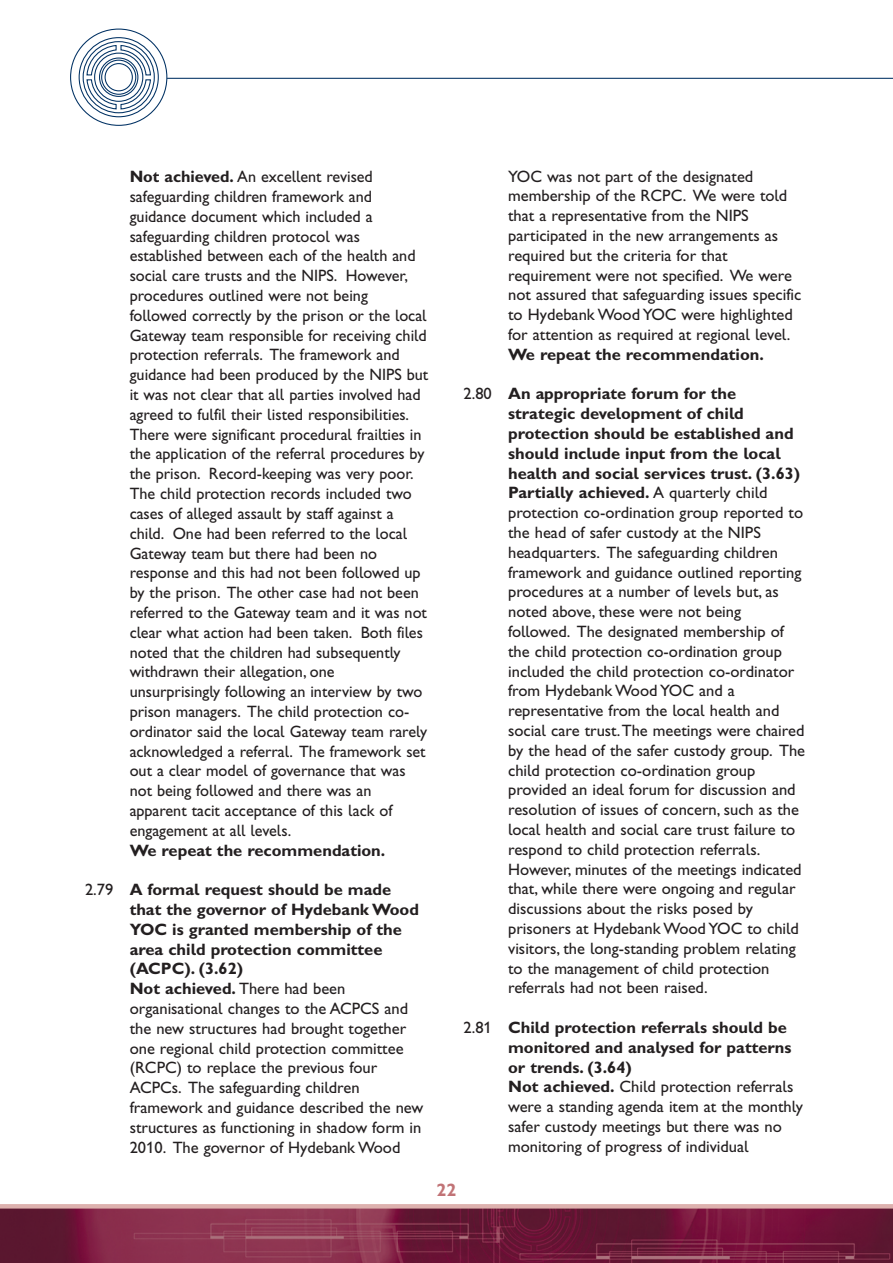
<style>
.page{position:relative;width:893px;height:1263px;background:#fff}
.page>*{position:absolute;margin:0;border:0;box-sizing:border-box;transform-origin:0 0}
.t1{font:18px "Gill Sans Hta Bold Plain";color:#c17376}
.t2{font:16.5px/19.8px "Gill Sans Hta";color:#231f20}
.t3{font:16.5px/19.8px "Gill Sans Hta Bold Plain";color:#231f20}
.s1{font-family:"Gill Sans Hta Bold Plain"}
.s2{font-family:"Gill Sans Hta"}
</style>
<div class="page">
<hr style="left:167px;top:78px;width:726px;height:1px;background:#003163">
<div style="left:83px;top:41px;width:72px;height:72px;border:1px solid #003163;border-radius:50%"></div>
<div style="left:79px;top:37px;width:80px;height:80px;border:1px solid #003163;border-radius:50%"></div>
<svg style="left:86px;top:44px;width:66px;height:66px"></svg>
<img style="left:0;top:1208px;width:893px;height:55px">
<hr style="left:0;top:1204px;width:893px;height:4px;background:#ddb1ae">
<p class="t2" style="left:130px;top:168px;width:300px"><span class="s1">Not achieved.</span> An excellent revised safeguarding children framework and guidance document which included a safeguarding children protocol was established between each of the health and social care trusts and the NIPS. However, procedures outlined were not being followed correctly by the prison or the local Gateway team responsible for receiving child protection referrals. The framework and guidance had been produced by the NIPS but it was not clear that all parties involved had agreed to fulfil their listed responsibilities.<br>There were significant procedural frailties in the application of the referral procedures by the prison. Record-keeping was very poor.<br>The child protection records included two cases of alleged assault by staff against a child. One had been referred to the local Gateway team but there had been no response and this had not been followed up by the prison. The other case had not been referred to the Gateway team and it was not clear what action had been taken. Both files noted that the children had subsequently withdrawn their allegation, one unsurprisingly following an interview by two prison managers. The child protection co&shy;ordinator said the local Gateway team rarely acknowledged a referral. The framework set out a clear model of governance that was not being followed and there was an apparent tacit acceptance of this lack of engagement at all levels.</p>
<p class="t3" style="left:130px;top:842px;width:257px">We repeat the recommendation.</p>
<p class="t3" style="left:130px;top:881px;width:291px;text-indent:-45px"><span class="s2">2.79</span> A formal request should be made that the governor of Hydebank Wood<br>YOC is granted membership of the area child protection committee (ACPC). (3.62)<br>Not achieved. <span class="s2">There had been</span></p>
<p class="t2" style="left:130px;top:1000px;width:295px">organisational changes to the ACPCS and the new structures had brought together one regional child protection committee (RCPC) to replace the previous four ACPCs. The safeguarding children framework and guidance described the new structures as functioning in shadow form in 2010. The governor of Hydebank Wood</p>
<p class="t2" style="left:508px;top:168px;width:295px">YOC was not part of the designated membership of the RCPC. We were told that a representative from the NIPS participated in the new arrangements as required but the criteria for that requirement were not specified. We were not assured that safeguarding issues specific to Hydebank Wood YOC were highlighted for attention as required at regional level.</p>
<p class="t3" style="left:508px;top:346px;width:257px">We repeat the recommendation.</p>
<p class="t3" style="left:508px;top:386px;width:294px;text-indent:-45px"><span class="s2">2.80</span> An appropriate forum for the strategic development of child protection should be established and should include input from the local health and social services trust. (3.63)<br>Partially achieved. <span class="s2">A quarterly child</span></p>
<p class="t2" style="left:508px;top:504px;width:298px">protection co-ordination group reported to the head of safer custody at the NIPS headquarters. The safeguarding children framework and guidance outlined reporting procedures at a number of levels but, as noted above, these were not being followed. The designated membership of the child protection co-ordination group included the child protection co-ordinator from Hydebank Wood YOC and a representative from the local health and social care trust.The meetings were chaired by the head of the safer custody group. The child protection co-ordination group provided an ideal forum for discussion and resolution of issues of concern, such as the local health and social care trust failure to respond to child protection referrals.<br>However, minutes of the meetings indicated that, while there were ongoing and regular discussions about the risks posed by prisoners at Hydebank Wood YOC to child visitors, the long-standing problem relating to the management of child protection referrals had not been raised.</p>
<p class="t3" style="left:508px;top:1019px;width:285px;text-indent:-45px"><span class="s2">2.81</span> Child protection referrals should be monitored and analysed for patterns or trends. (3.64)</p>
<p class="t2" style="left:508px;top:1078px;width:296px"><span class="s1">Not achieved.</span> Child protection referrals were a standing agenda item at the monthly safer custody meetings but there was no monitoring of progress of individual</p>
<p class="t1" style="left:437px;top:1184px;width:21px">22</p>
</div>
